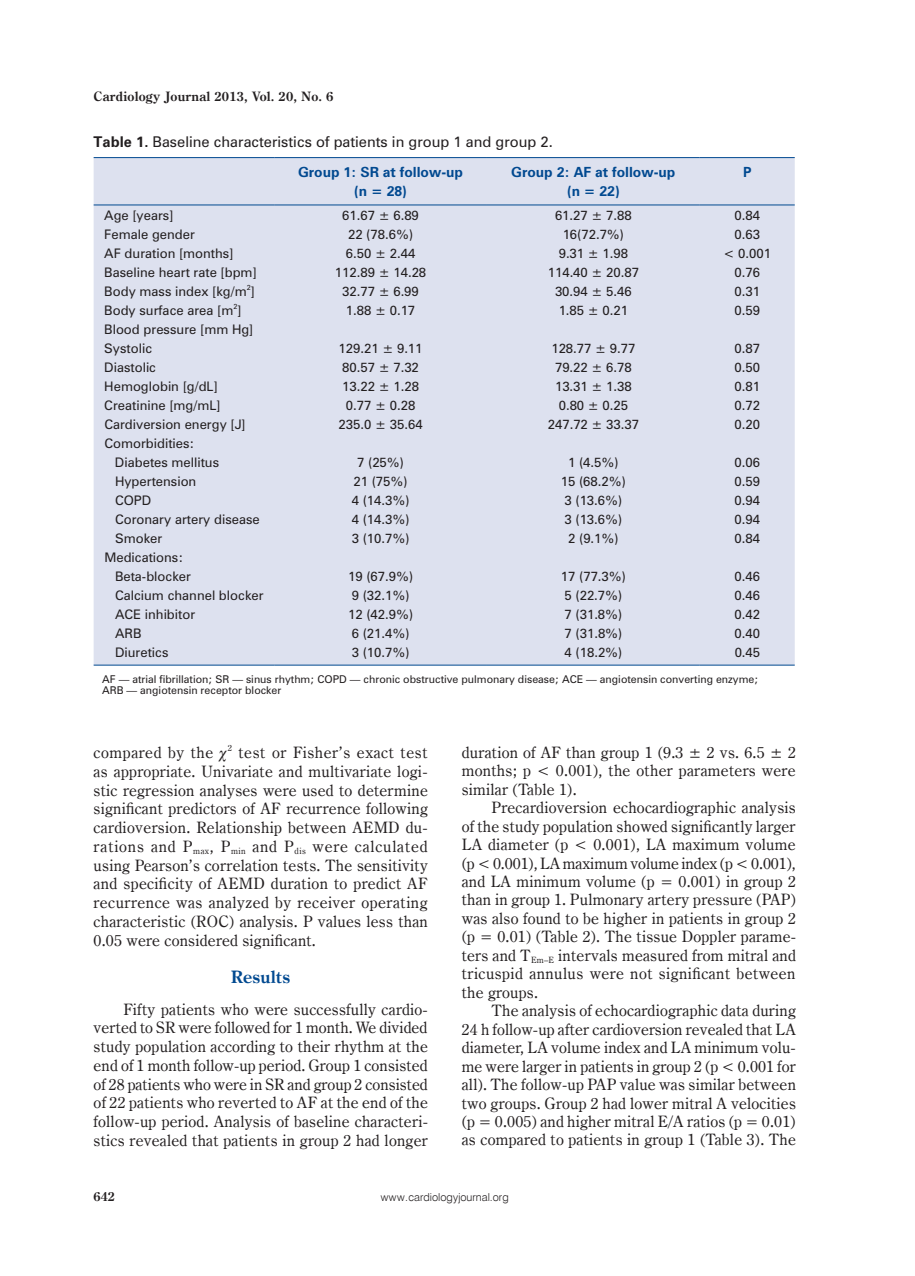
<style>
.page{position:relative;width:915px;height:1276px;background:#fff}
.page>*{position:absolute;margin:0;border:0;box-sizing:border-box;transform-origin:0 0}
.t1{font:700 17.25px "Century Oldst EU";color:#014990}
.t2{font:15.75px/18.5px "Century Oldst EU";letter-spacing:.015em;color:#231f20;text-align:justify}
.t3{font:15.75px "Century Oldst EU";letter-spacing:.035em;color:#231f20}
.t4{font:13.5px "Zurich PL";color:#231f20}
.t5{font:700 13.05px "Century Oldst EU";letter-spacing:.015em;color:#231f20}
.t6{font:700 12.75px/19.2px "Zurich PL";color:#014990;text-align:center}
.t7{font:700 12.75px "Century Oldst EU";color:#231f20}
.t8{font:12px/19px "Zurich PL";color:#231f20}
.t9{font:10.95px "Swis 721 Lt EU";color:#231f20}
.t10{font:9.75px/10.9px "Zurich PL";color:#231f20}
.t11{font:8.7px "Century Oldst EU";color:#231f20}
.t12{font:6.6px "Zurich PL";color:#231f20}
.s1{font-weight:700}
.s2{font-size:12px}
</style>
<div class="page">
<div style="left:94px;top:158px;width:700px;height:507px;background:#dde1ef"></div>
<hr style="left:94px;top:665px;width:180px;height:1px;background:#014990">
<hr style="left:274px;top:665px;width:213px;height:1px;background:#014990">
<hr style="left:487px;top:665px;width:212px;height:1px;background:#014990">
<hr style="left:699px;top:665px;width:95px;height:1px;background:#014990">
<hr style="left:94px;top:157px;width:180px;height:1px;background:#014990">
<hr style="left:274px;top:157px;width:213px;height:1px;background:#014990">
<hr style="left:487px;top:157px;width:212px;height:1px;background:#014990">
<hr style="left:699px;top:157px;width:95px;height:1px;background:#014990">
<hr style="left:94px;top:205px;width:180px;height:1px;background:#014990">
<hr style="left:274px;top:205px;width:213px;height:1px;background:#014990">
<hr style="left:487px;top:205px;width:212px;height:1px;background:#014990">
<hr style="left:699px;top:205px;width:95px;height:1px;background:#014990">
<p class="t5" style="left:94px;top:89px;width:241px">Cardiology Journal 2013, Vol. 20, No. 6</p>
<p class="t4" style="left:94px;top:133px;width:460px"><span class="s1">Table 1.</span> Baseline characteristics of patients in group 1 and group 2.</p>
<p class="t6" style="left:298px;top:162px;width:166px">Group 1: SR at follow-up (n = 28)</p>
<p class="t6" style="left:511px;top:162px;width:166px">Group 2: AF at follow-up (n = 22)</p>
<p class="t6" style="left:742px;top:162px;width:10px">P</p>
<p class="t8" style="left:104px;top:205px;width:71px">Age [years]</p>
<p class="t8" style="left:342px;top:205px;width:78px">61.67 ± 6.89</p>
<p class="t8" style="left:555px;top:205px;width:78px">61.27 ± 7.88</p>
<p class="t8" style="left:734px;top:205px;width:27px">0.84</p>
<p class="t8" style="left:104px;top:224px;width:92px">Female gender</p>
<p class="t8" style="left:348px;top:224px;width:67px">22 (78.6%)</p>
<p class="t8" style="left:562px;top:224px;width:63px">16(72.7%)</p>
<p class="t8" style="left:734px;top:224px;width:27px">0.63</p>
<p class="t8" style="left:104px;top:243px;width:131px">AF duration [months]</p>
<p class="t8" style="left:346px;top:243px;width:71px">6.50 ± 2.44</p>
<p class="t8" style="left:558px;top:243px;width:71px">9.31 ± 1.98</p>
<p class="t8" style="left:723px;top:243px;width:49px">&lt; 0.001</p>
<p class="t8" style="left:104px;top:262px;width:154px">Baseline heart rate [bpm]</p>
<p class="t8" style="left:335px;top:262px;width:93px">112.89 ± 14.28</p>
<p class="t8" style="left:547px;top:262px;width:93px">114.40 ± 20.87</p>
<p class="t8" style="left:734px;top:262px;width:27px">0.76</p>
<p class="t8" style="left:104px;top:281px;width:144px">Body mass index [kg/m</p>
<p class="t12" style="left:247px;top:283px;width:10px">2<span class="s2">]</span></p>
<p class="t8" style="left:342px;top:281px;width:78px">32.77 ± 6.99</p>
<p class="t8" style="left:555px;top:281px;width:78px">30.94 ± 5.46</p>
<p class="t8" style="left:734px;top:281px;width:27px">0.31</p>
<p class="t8" style="left:104px;top:300px;width:131px">Body surface area [m</p>
<p class="t12" style="left:233px;top:302px;width:10px">2<span class="s2">]</span></p>
<p class="t8" style="left:346px;top:300px;width:71px">1.88 ± 0.17</p>
<p class="t8" style="left:558px;top:300px;width:71px">1.85 ± 0.21</p>
<p class="t8" style="left:734px;top:300px;width:27px">0.59</p>
<p class="t8" style="left:104px;top:319px;width:151px">Blood pressure [mm Hg]<br>Systolic</p>
<p class="t8" style="left:338px;top:338px;width:85px">129.21 ± 9.11</p>
<p class="t8" style="left:551px;top:338px;width:85px">128.77 ± 9.77</p>
<p class="t8" style="left:734px;top:338px;width:27px">0.87</p>
<p class="t8" style="left:104px;top:357px;width:53px">Diastolic</p>
<p class="t8" style="left:342px;top:357px;width:78px">80.57 ± 7.32</p>
<p class="t8" style="left:555px;top:357px;width:78px">79.22 ± 6.78</p>
<p class="t8" style="left:734px;top:357px;width:27px">0.50</p>
<p class="t8" style="left:104px;top:376px;width:115px">Hemoglobin [g/dL]</p>
<p class="t8" style="left:342px;top:376px;width:78px">13.22 ± 1.28</p>
<p class="t8" style="left:555px;top:376px;width:78px">13.31 ± 1.38</p>
<p class="t8" style="left:734px;top:376px;width:27px">0.81</p>
<p class="t8" style="left:104px;top:395px;width:118px">Creatinine [mg/mL]</p>
<p class="t8" style="left:346px;top:395px;width:71px">0.77 ± 0.28</p>
<p class="t8" style="left:558px;top:395px;width:71px">0.80 ± 0.25</p>
<p class="t8" style="left:734px;top:395px;width:27px">0.72</p>
<p class="t8" style="left:104px;top:414px;width:143px">Cardiversion energy [J]</p>
<p class="t8" style="left:338px;top:414px;width:85px">235.0 ± 35.64</p>
<p class="t8" style="left:547px;top:414px;width:93px">247.72 ± 33.37</p>
<p class="t8" style="left:734px;top:414px;width:27px">0.20</p>
<p class="t8" style="left:115px;top:433px;width:106px;text-indent:-11px">Comorbidities:<br>Diabetes mellitus</p>
<p class="t8" style="left:357px;top:452px;width:48px">7 (25%)</p>
<p class="t8" style="left:568px;top:452px;width:52px">1 (4.5%)</p>
<p class="t8" style="left:734px;top:452px;width:27px">0.06</p>
<p class="t8" style="left:115px;top:471px;width:83px">Hypertension</p>
<p class="t8" style="left:353px;top:471px;width:56px">21 (75%)</p>
<p class="t8" style="left:560px;top:471px;width:67px">15 (68.2%)</p>
<p class="t8" style="left:734px;top:471px;width:27px">0.59</p>
<p class="t8" style="left:115px;top:490px;width:38px">COPD</p>
<p class="t8" style="left:351px;top:490px;width:59px">4 (14.3%)</p>
<p class="t8" style="left:564px;top:490px;width:59px">3 (13.6%)</p>
<p class="t8" style="left:734px;top:490px;width:27px">0.94</p>
<p class="t8" style="left:115px;top:509px;width:146px">Coronary artery disease</p>
<p class="t8" style="left:351px;top:509px;width:59px">4 (14.3%)</p>
<p class="t8" style="left:564px;top:509px;width:59px">3 (13.6%)</p>
<p class="t8" style="left:734px;top:509px;width:27px">0.94</p>
<p class="t8" style="left:115px;top:528px;width:49px">Smoker</p>
<p class="t8" style="left:351px;top:528px;width:59px">3 (10.7%)</p>
<p class="t8" style="left:568px;top:528px;width:52px">2 (9.1%)</p>
<p class="t8" style="left:734px;top:528px;width:27px">0.84</p>
<p class="t8" style="left:115px;top:547px;width:77px;text-indent:-11px">Medications:<br>Beta-blocker</p>
<p class="t8" style="left:348px;top:566px;width:67px">19 (67.9%)</p>
<p class="t8" style="left:560px;top:566px;width:67px">17 (77.3%)</p>
<p class="t8" style="left:734px;top:566px;width:27px">0.46</p>
<p class="t8" style="left:115px;top:585px;width:150px">Calcium channel blocker</p>
<p class="t8" style="left:352px;top:585px;width:59px">9 (32.1%)</p>
<p class="t8" style="left:564px;top:585px;width:59px">5 (22.7%)</p>
<p class="t8" style="left:734px;top:585px;width:27px">0.46</p>
<p class="t8" style="left:115px;top:604px;width:82px">ACE inhibitor</p>
<p class="t8" style="left:348px;top:604px;width:67px">12 (42.9%)</p>
<p class="t8" style="left:564px;top:604px;width:59px">7 (31.8%)</p>
<p class="t8" style="left:734px;top:604px;width:27px">0.42</p>
<p class="t8" style="left:115px;top:623px;width:28px">ARB</p>
<p class="t8" style="left:352px;top:623px;width:59px">6 (21.4%)</p>
<p class="t8" style="left:564px;top:623px;width:59px">7 (31.8%)</p>
<p class="t8" style="left:734px;top:623px;width:27px">0.40</p>
<p class="t8" style="left:115px;top:642px;width:55px">Diuretics</p>
<p class="t8" style="left:352px;top:642px;width:59px">3 (10.7%)</p>
<p class="t8" style="left:564px;top:642px;width:59px">4 (18.2%)</p>
<p class="t8" style="left:734px;top:642px;width:27px">0.45</p>
<p class="t10" style="left:102px;top:674px;width:657px">AF — atrial fibrillation; SR — sinus rhythm; COPD — chronic obstructive pulmonary disease; ACE — angiotensin converting enzyme;<br>ARB — angiotensin receptor blocker</p>
<p class="t3" style="left:94px;top:743px;width:121px">compared by the</p>
<p class="t11" style="left:228px;top:742px;width:6px">2</p>
<p class="t2" style="left:94px;top:743px;width:335px;text-indent:145px">test or Fisher’s exact test as appropriate. Univariate and multivariate logi&shy;stic regression analyses were used to determine significant predictors of AF recurrence following cardioversion. Relationship between AEMD du&shy;rations and P<sub>max</sub>, P<sub>min</sub> and P<sub>dis</sub> were calculated using Pearson’s correlation tests. The sensitivity and specificity of AEMD duration to predict AF recurrence was analyzed by receiver operating characteristic (ROC) analysis. P values less than 0.05 were considered significant.</p>
<p class="t1" style="left:231px;top:966px;width:61px">Results</p>
<p class="t2" style="left:94px;top:1000px;width:336px;text-indent:30px">Fifty patients who were successfully cardio&shy;verted to SR were followed for 1 month. We divided study population according to their rhythm at the end of 1 month follow-up period. Group 1 consisted of 28 patients who were in SR and group 2 consisted of 22 patients who reverted to AF at the end of the follow-up period. Analysis of baseline characteri&shy;stics revealed that patients in group 2 had longer</p>
<p class="t2" style="left:461px;top:743px;width:335px">duration of AF than group 1 (9.3 ± 2 vs. 6.5 ± 2 months; p &lt; 0.001), the other parameters were similar (Table 1).</p>
<p class="t2" style="left:461px;top:798px;width:335px;text-indent:30px">Precardioversion echocardiographic analysis of the study population showed significantly larger LA diameter (p &lt; 0.001), LA maximum volume (p &lt; 0.001), LA maximum volume index (p &lt; 0.001), and LA minimum volume (p = 0.001) in group 2 than in group 1. Pulmonary artery pressure (PAP) was also found to be higher in patients in group 2 (p = 0.01) (Table 2). The tissue Doppler parame&shy;ters and T<sub>Em–E</sub> intervals measured from mitral and tricuspid annulus were not significant between the groups.</p>
<p class="t2" style="left:461px;top:1001px;width:335px;text-indent:30px">The analysis of echocardiographic data during 24 h follow-up after cardioversion revealed that LA diameter, LA volume index and LA minimum volu&shy;me were larger in patients in group 2 (p &lt; 0.001 for all). The follow-up PAP value was similar between two groups. Group 2 had lower mitral A velocities (p = 0.005) and higher mitral E/A ratios (p = 0.01) as compared to patients in group 1 (Table 3). The</p>
<p class="t7" style="left:94px;top:1188px;width:23px">642</p>
<p class="t9" style="left:380px;top:1190px;width:129px">www.cardiologyjournal.org</p>
</div>
